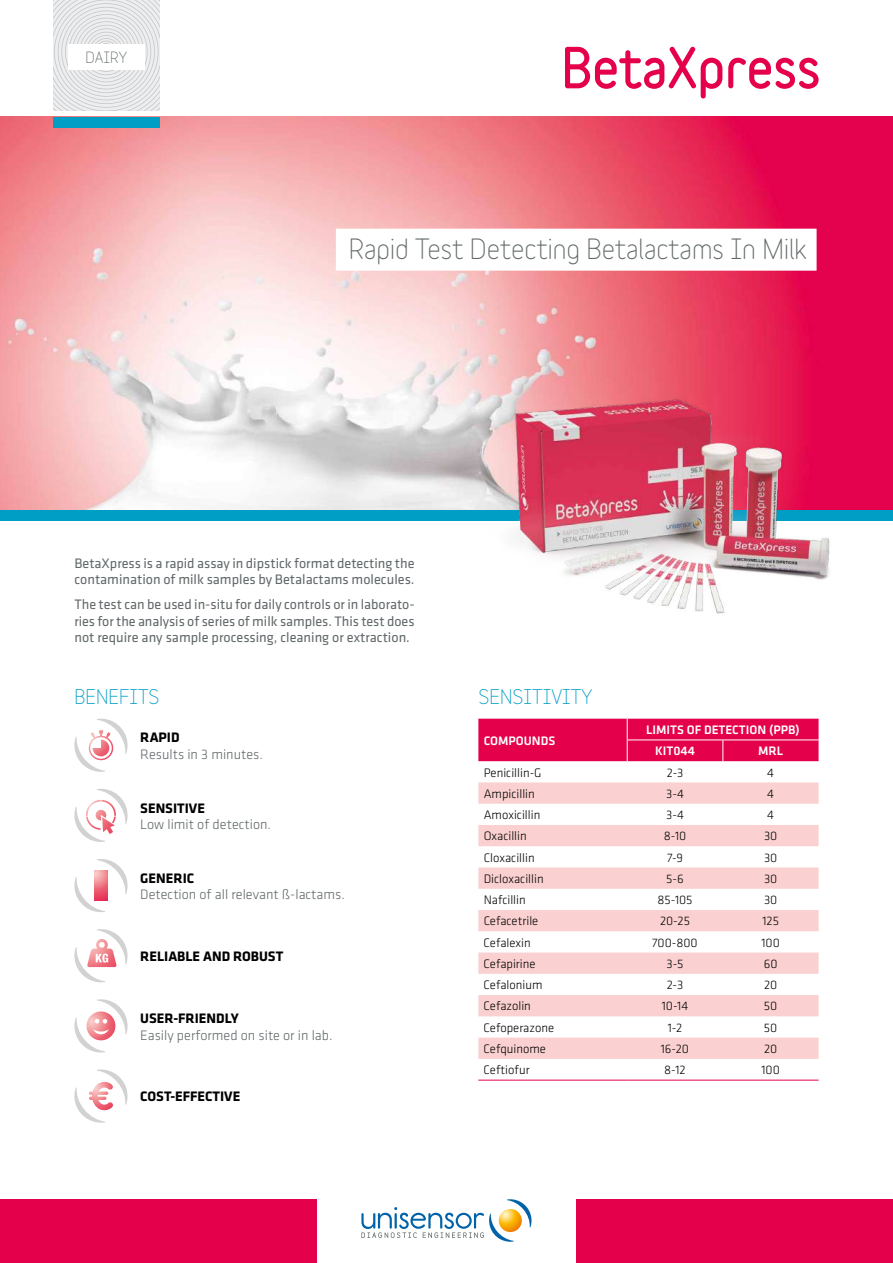
<style>
.page{position:relative;width:893px;height:1263px;background:#fff}
.page>*{position:absolute;margin:0;border:0;box-sizing:border-box;transform-origin:0 0}
.t1{font:27px "Variable";color:#616869}
.t2{font:19.5px "Variable";color:#009dc5}
.t3{font:15px "Variable";color:#616869}
.t4{font:14.25px/16.5px "Klavika Basic";color:#616869}
.t5{font:300 14.25px "Klavika Basic";color:#616869}
.t6{font:700 14.25px "Klavika Basic";color:#000}
.t7{font:300 12.75px "Klavika Basic";color:#000}
.t8{font:500 12.75px/21.3px "Klavika Basic";color:#fff}
</style>
<div class="page">
<img style="left:0;top:117px;width:893px;height:393px">
<div style="left:53px;top:117px;width:106px;height:11px;background:#009dc5"></div>
<div style="left:0;top:510px;width:893px;height:11px;background:#009dc5"></div>
<div style="left:0;top:1199px;width:317px;height:64px;background:#e5004b"></div>
<div style="left:576px;top:1199px;width:317px;height:64px;background:#e5004b"></div>
<svg style="left:361px;top:1199px;width:171px;height:43px"></svg>
<img style="left:470px;top:387px;width:383px;height:227px">
<svg style="left:53px;top:0;width:106px;height:111px;background:#e4e5e6"></svg>
<div style="left:68px;top:45px;width:77px;height:25px;background:#fff"></div>
<div style="left:336px;top:229px;width:481px;height:42px;background:#fff"></div>
<svg style="left:74px;top:999px;width:54px;height:53px"></svg>
<svg style="left:74px;top:719px;width:54px;height:53px"></svg>
<svg style="left:74px;top:789px;width:54px;height:53px"></svg>
<svg style="left:74px;top:929px;width:54px;height:53px"></svg>
<svg style="left:74px;top:1069px;width:54px;height:54px"></svg>
<svg style="left:74px;top:859px;width:54px;height:53px"></svg>
<svg style="left:94px;top:871px;width:14px;height:11px"></svg>
<svg style="left:94px;top:889px;width:14px;height:12px"></svg>
<svg style="left:565px;top:47px;width:157px;height:51px"></svg>
<svg style="left:728px;top:58px;width:91px;height:31px"></svg>
<svg style="left:478px;top:782px;width:341px;height:277px;fill:#fad1d0"></svg>
<div style="left:478px;top:719px;width:341px;height:42px;background:#e5004b"></div>
<hr style="left:478px;top:1080px;width:149px;height:1px;background:#e5004b">
<hr style="left:627px;top:1080px;width:96px;height:1px;background:#e5004b">
<hr style="left:723px;top:1080px;width:96px;height:1px;background:#e5004b">
<p class="t3" style="left:86px;top:48px;width:43px">DAIRY</p>
<h1 class="t1" style="left:349px;top:232px;width:459px">Rapid Test Detecting Betalactams In Milk</h1>
<p class="t4" style="left:74px;top:554px;width:342px">BetaXpress is a rapid assay in dipstick format detecting the contamination of milk samples by Betalactams molecules.</p>
<p class="t4" style="left:74px;top:596px;width:342px;text-align:justify">The test can be used in-situ for daily controls or in laborato&shy;ries for the analysis of series of milk samples. This test does not require any sample processing, cleaning or extraction.</p>
<h2 class="t2" style="left:74px;top:685px;width:87px">BENEFITS</h2>
<p class="t6" style="left:140px;top:727px;width:41px">RAPID</p>
<p class="t5" style="left:140px;top:745px;width:124px">Results in 3 minutes.</p>
<p class="t6" style="left:140px;top:797px;width:66px">SENSITIVE</p>
<p class="t5" style="left:140px;top:816px;width:132px">Low limit of detection.</p>
<p class="t6" style="left:140px;top:868px;width:55px">GENERIC</p>
<p class="t5" style="left:140px;top:886px;width:206px">Detection of all relevant ß-lactams.</p>
<p class="t6" style="left:140px;top:946px;width:144px">RELIABLE AND ROBUST</p>
<p class="t6" style="left:140px;top:1008px;width:100px">USER-FRIENDLY</p>
<p class="t5" style="left:140px;top:1026px;width:194px">Easily performed on site or in lab.</p>
<p class="t6" style="left:140px;top:1086px;width:101px">COST-EFFECTIVE</p>
<h2 class="t2" style="left:478px;top:685px;width:115px">SENSITIVITY</h2>
<p class="t8" style="left:484px;top:729px;width:73px">COMPOUNDS</p>
<p class="t8" style="left:655px;top:719px;width:146px;text-indent:-9px">LIMITS OF DETECTION (PPB)<br>KIT044</p>
<p class="t8" style="left:758px;top:740px;width:27px">MRL</p>
<p class="t7" style="left:484px;top:765px;width:59px">Penicillin-G</p>
<p class="t7" style="left:667px;top:765px;width:18px">2-3</p>
<p class="t7" style="left:767px;top:765px;width:8px">4</p>
<p class="t7" style="left:484px;top:786px;width:53px">Ampicillin</p>
<p class="t7" style="left:666px;top:786px;width:19px">3-4</p>
<p class="t7" style="left:767px;top:786px;width:8px">4</p>
<p class="t7" style="left:484px;top:807px;width:58px">Amoxicillin</p>
<p class="t7" style="left:666px;top:807px;width:19px">3-4</p>
<p class="t7" style="left:767px;top:807px;width:8px">4</p>
<p class="t7" style="left:484px;top:828px;width:45px">Oxacillin</p>
<p class="t7" style="left:664px;top:828px;width:24px">8-10</p>
<p class="t7" style="left:764px;top:828px;width:15px">30</p>
<p class="t7" style="left:484px;top:850px;width:52px">Cloxacillin</p>
<p class="t7" style="left:667px;top:850px;width:17px">7-9</p>
<p class="t7" style="left:764px;top:850px;width:15px">30</p>
<p class="t7" style="left:484px;top:871px;width:61px">Dicloxacillin</p>
<p class="t7" style="left:666px;top:871px;width:19px">5-6</p>
<p class="t7" style="left:764px;top:871px;width:15px">30</p>
<p class="t7" style="left:484px;top:892px;width:44px">Nafcillin</p>
<p class="t7" style="left:657px;top:892px;width:37px">85-105</p>
<p class="t7" style="left:764px;top:892px;width:15px">30</p>
<p class="t7" style="left:484px;top:913px;width:56px">Cefacetrile</p>
<p class="t7" style="left:660px;top:913px;width:32px">20-25</p>
<p class="t7" style="left:762px;top:913px;width:18px">125</p>
<p class="t7" style="left:484px;top:935px;width:49px">Cefalexin</p>
<p class="t7" style="left:652px;top:935px;width:47px">700-800</p>
<p class="t7" style="left:761px;top:935px;width:20px">100</p>
<p class="t7" style="left:484px;top:956px;width:53px">Cefapirine</p>
<p class="t7" style="left:666px;top:956px;width:18px">3-5</p>
<p class="t7" style="left:764px;top:956px;width:15px">60</p>
<p class="t7" style="left:484px;top:977px;width:60px">Cefalonium</p>
<p class="t7" style="left:667px;top:977px;width:18px">2-3</p>
<p class="t7" style="left:764px;top:977px;width:15px">20</p>
<p class="t7" style="left:484px;top:998px;width:49px">Cefazolin</p>
<p class="t7" style="left:662px;top:998px;width:28px">10-14</p>
<p class="t7" style="left:764px;top:998px;width:15px">50</p>
<p class="t7" style="left:484px;top:1020px;width:72px">Cefoperazone</p>
<p class="t7" style="left:668px;top:1020px;width:16px">1-2</p>
<p class="t7" style="left:764px;top:1020px;width:15px">50</p>
<p class="t7" style="left:484px;top:1041px;width:64px">Cefquinome</p>
<p class="t7" style="left:661px;top:1041px;width:30px">16-20</p>
<p class="t7" style="left:764px;top:1041px;width:15px">20</p>
<p class="t7" style="left:484px;top:1062px;width:48px">Ceftiofur</p>
<p class="t7" style="left:664px;top:1062px;width:23px">8-12</p>
<p class="t7" style="left:761px;top:1062px;width:20px">100</p>
</div>
